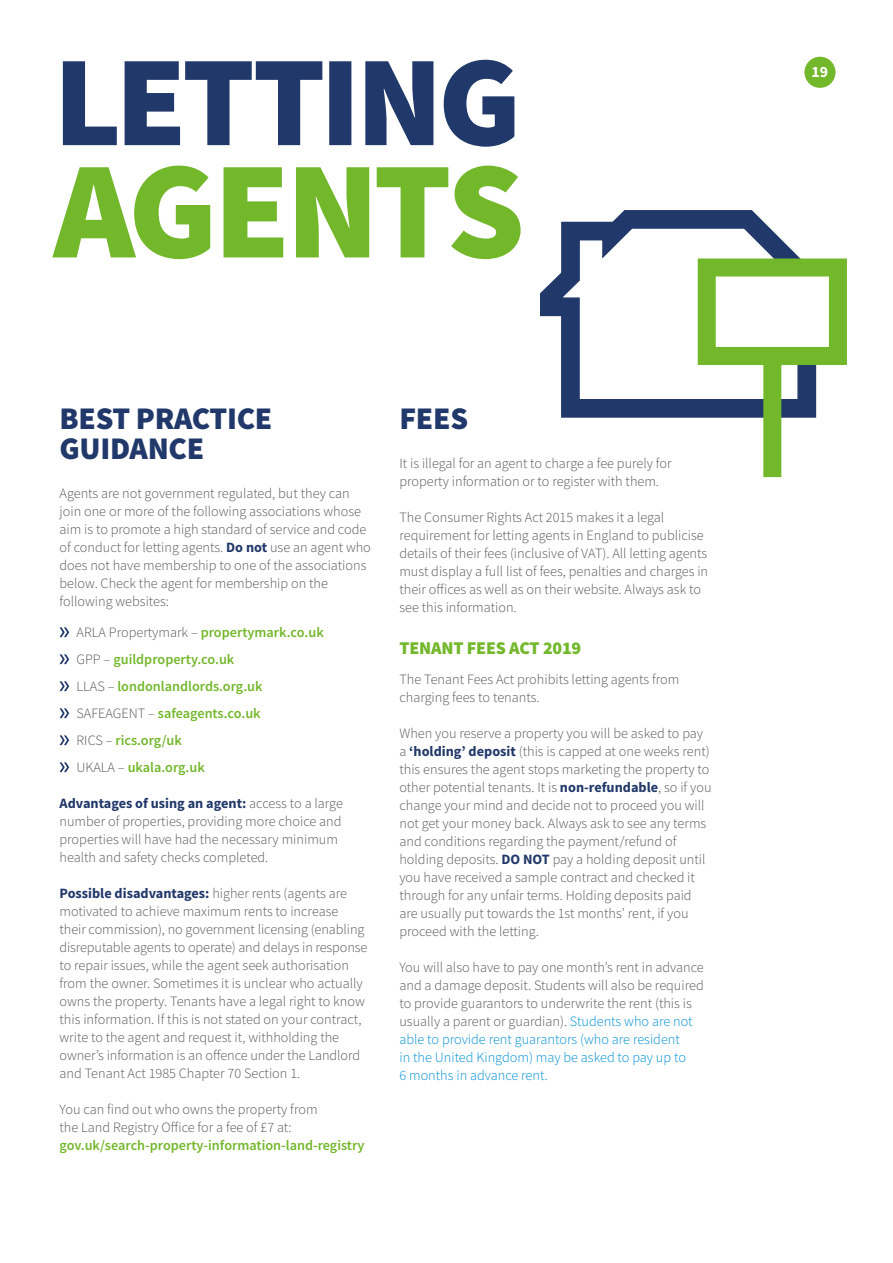
<style>
.page{position:relative;width:893px;height:1263px;background:#fff}
.page>*{position:absolute;margin:0;border:0;box-sizing:border-box;transform-origin:0 0}
.t1{font:900 31.5px/30px "Source Sans Pro";letter-spacing:-.01em;color:#21386a}
.t2{font:900 18px "Source Sans Pro";letter-spacing:-.01em;color:#73b72b}
.t3{font:700 15.75px "Source Sans Pro";color:#fff}
.t4{font:300 14.25px/18px "Source Sans Pro";color:#575756}
.t5{font:600 14.25px/27px "Source Sans Pro";color:#73b72b}
.s1{font-weight:700;color:#21386a}
.s2{font-weight:300;color:#575756}
.s3{color:#0090d7}
</style>
<div class="page">
<div style="left:804px;top:57px;width:31px;height:31px;background:#73b72b;border-radius:50%"></div>
<svg style="left:540px;top:210px;width:277px;height:226px"></svg>
<div style="left:763px;top:350px;width:18px;height:127px;background:#73b72b"></div>
<svg style="left:559px;top:227px;width:288px;height:174px"></svg>
<svg style="left:60px;top:627px;width:9px;height:10px"></svg>
<svg style="left:60px;top:654px;width:9px;height:10px"></svg>
<svg style="left:60px;top:681px;width:9px;height:10px"></svg>
<svg style="left:60px;top:708px;width:9px;height:10px"></svg>
<svg style="left:60px;top:735px;width:9px;height:10px"></svg>
<svg style="left:60px;top:762px;width:9px;height:10px"></svg>
<svg style="left:52px;top:166px;width:469px;height:93px"></svg>
<svg style="left:63px;top:60px;width:451px;height:87px"></svg>
<p class="t3" style="left:811px;top:61px;width:18px">19</p>
<h1 class="t1" style="left:60px;top:403px;width:214px">BEST PRACTICE<br>GUIDANCE</h1>
<p class="t4" style="left:60px;top:484px;width:313px">Agents are not government regulated, but they can join one or more of the following associations whose aim is to promote a high standard of service and code of conduct for letting agents. <span class="s1">Do not</span> use an agent who does not have membership to one of the associations below. Check the agent for membership on the following websites:</p>
<p class="t5" style="left:77px;top:619px;width:249px"><span class="s2">ARLA Propertymark –</span> propertymark.co.uk<br><span class="s2">GPP –</span> guildproperty.co.uk<br><span class="s2">LLAS –</span> londonlandlords.org.uk<br><span class="s2">SAFEAGENT –</span> safeagents.co.uk<br><span class="s2">RICS –</span> rics.org/uk<br><span class="s2">UKALA –</span> ukala.org.uk</p>
<p class="t4" style="left:60px;top:794px;width:285px"><span class="s1">Advantages of using an agent:</span> access to a large number of properties, providing more choice and properties will have had the necessary minimum health and safety checks completed.</p>
<p class="t4" style="left:60px;top:884px;width:309px"><span class="s1">Possible disadvantages:</span> higher rents (agents are motivated to achieve maximum rents to increase their commission), no government licensing (enabling disreputable agents to operate) and delays in response to repair issues, while the agent seek authorisation from the owner. Sometimes it is unclear who actually owns the property. Tenants have a legal right to know this information. If this is not stated on your contract, write to the agent and request it, withholding the owner’s information is an offence under the Landlord and Tenant Act 1985 Chapter 70 Section 1.</p>
<p class="t4" style="left:60px;top:1100px;width:260px">You can find out who owns the property from the Land Registry Office for a fee of £7 at:</p>
<p class="t5" style="left:60px;top:1132px;width:307px">gov.uk/search-property-information-land-registry</p>
<h1 class="t1" style="left:399px;top:403px;width:70px">FEES</h1>
<p class="t4" style="left:399px;top:454px;width:274px">It is illegal for an agent to charge a fee purely for property information or to register with them.</p>
<p class="t4" style="left:399px;top:508px;width:310px">The Consumer Rights Act 2015 makes it a legal requirement for letting agents in England to publicise details of their fees (inclusive of VAT). All letting agents must display a full list of fees, penalties and charges in their offices as well as on their website. Always ask to see this information.</p>
<p class="t2" style="left:399px;top:636px;width:183px">TENANT FEES ACT 2019</p>
<p class="t4" style="left:399px;top:670px;width:282px">The Tenant Fees Act prohibits letting agents from charging fees to tenants.</p>
<p class="t4" style="left:399px;top:724px;width:314px">When you reserve a property you will be asked to pay a <span class="s1">‘holding’ deposit</span> (this is capped at one weeks rent) this ensures the agent stops marketing the property to other potential tenants. It is <span class="s1">non-refundable</span>, so if you change your mind and decide not to proceed you will not get your money back. Always ask to see any terms and conditions regarding the payment/refund of holding deposits. <span class="s1">DO NOT</span> pay a holding deposit until you have received a sample contract and checked it through for any unfair terms. Holding deposits paid are usually put towards the 1st months’ rent, if you proceed with the letting.</p>
<p class="t4" style="left:399px;top:958px;width:306px">You will also have to pay one month’s rent in advance and a damage deposit. Students will also be required to provide guarantors to underwrite the rent (this is usually a parent or guardian). <span class="s3">Students who are not able to provide rent guarantors (who are resident<br>in the United Kingdom) may be asked to pay up to<br>6 months in advance rent.</span></p>
</div>
